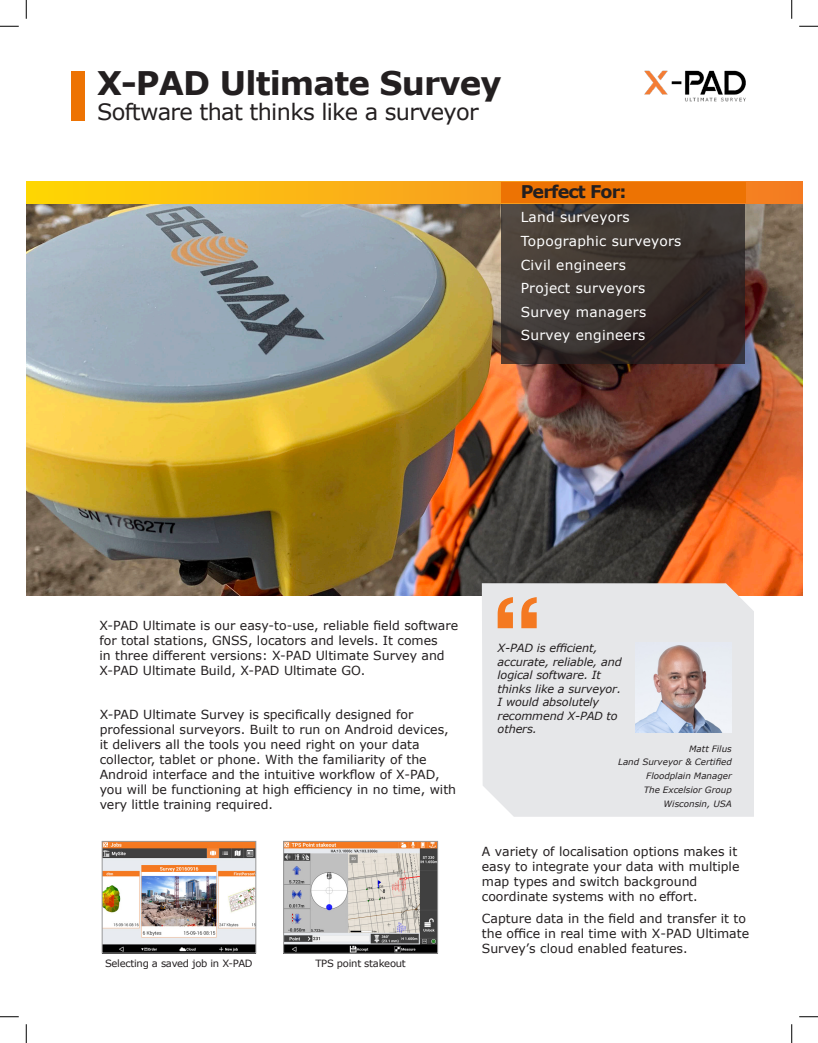
<style>
.page{position:relative;width:818px;height:1043px;background:#fff}
.page>*{position:absolute;margin:0;border:0;box-sizing:border-box;transform-origin:0 0}
.t1{font:700 32.5px "Verdana";letter-spacing:-.025em;color:#231f20}
.Subtitle{font:22.5px "Verdana";letter-spacing:-.03em;color:#231f20}
.t2{font:700 17.5px "Verdana";letter-spacing:-.05em;color:#231f20}
.t3{font:13.75px "Verdana";letter-spacing:.02em;color:#fff}
.t4{font:12.5px/15px "Verdana";color:#231f20}
.t5{font:italic 11.25px/13.5px "Verdana";letter-spacing:-.01em;color:#231f20}
.t6{font:10px "Verdana";letter-spacing:-.025em;color:#231f20}
.t7{font:italic 8.75px/13.8px "Verdana";color:#231f20;text-align:right}
</style>
<div class="page">
<img style="left:26px;top:203px;width:776px;height:392px">
<svg style="left:501px;top:204px;width:244px;height:160px;background:#3a322e"></svg>
<div style="left:71px;top:71px;width:14px;height:49px;background:#ed7303"></div>
<svg style="left:26px;top:181px;width:776px;height:22px;background:#fab113"></svg>
<div style="left:501px;top:182px;width:244px;height:20px;background:#ed7303"></div>
<div style="left:482px;top:583px;width:272px;height:233px;background:#e6e7e9"></div>
<img style="left:635px;top:642px;width:96px;height:90px">
<img style="left:104px;top:843px;width:150px;height:108px">
<div style="left:102px;top:841px;width:154px;height:112px;border:1px solid #989898"></div>
<img style="left:285px;top:843px;width:151px;height:108px">
<div style="left:283px;top:841px;width:155px;height:112px;border:1px solid #989898"></div>
<svg style="left:497px;top:597px;width:39px;height:31px"></svg>
<img style="left:644px;top:70px;width:102px;height:32px">
<svg style="left:0;top:25px;width:19px;height:2px"></svg>
<svg style="left:799px;top:25px;width:19px;height:2px"></svg>
<svg style="left:0;top:1016px;width:19px;height:1px"></svg>
<svg style="left:799px;top:1016px;width:19px;height:1px"></svg>
<svg style="left:25px;top:0;width:2px;height:19px"></svg>
<svg style="left:25px;top:1024px;width:2px;height:18px"></svg>
<svg style="left:791px;top:0;width:1px;height:19px"></svg>
<svg style="left:791px;top:1024px;width:1px;height:18px"></svg>
<p class="t1" style="left:97px;top:60px;width:406px">X-PAD Ultimate Survey</p>
<p class="Subtitle" style="left:97px;top:96px;width:383px">Software that thinks like a surveyor</p>
<p class="t2" style="left:520px;top:180px;width:107px">Perfect For:</p>
<p class="t3" style="left:520px;top:208px;width:110px">Land surveyors</p>
<p class="t3" style="left:520px;top:231px;width:162px">Topographic surveyors</p>
<p class="t3" style="left:520px;top:255px;width:107px">Civil engineers</p>
<p class="t3" style="left:520px;top:279px;width:126px">Project surveyors</p>
<p class="t3" style="left:520px;top:302px;width:127px">Survey managers</p>
<p class="t3" style="left:520px;top:326px;width:126px">Survey engineers</p>
<p class="t4" style="left:99px;top:617px;width:360px">X-PAD Ultimate is our easy-to-use, reliable field software for total stations, GNSS, locators and levels. It comes<br>in three different versions: X-PAD Ultimate Survey and X-PAD Ultimate Build, X-PAD Ultimate GO.</p>
<p class="t4" style="left:100px;top:707px;width:358px">X-PAD Ultimate Survey is specifically designed for professional surveyors. Built to run on Android devices, it delivers all the tools you need right on your data collector, tablet or phone. With the familiarity of the Android interface and the intuitive workflow of X-PAD, you will be functioning at high efficiency in no time, with very little training required.</p>
<p class="t6" style="left:105px;top:956px;width:149px">Selecting a saved job in X-PAD</p>
<p class="t6" style="left:315px;top:956px;width:92px">TPS point stakeout</p>
<p class="t5" style="left:497px;top:641px;width:126px">X-PAD is efficient, accurate, reliable, and logical software. It thinks like a surveyor.<br>I would absolutely recommend X-PAD to others.</p>
<p class="t7" style="left:689px;top:741px;width:44px">Matt Filus</p>
<p class="t7" style="left:618px;top:755px;width:115px">Land Surveyor &amp; Certified<br>Floodplain Manager</p>
<p class="t7" style="left:643px;top:782px;width:90px">The Excelsior Group</p>
<p class="t7" style="left:663px;top:796px;width:70px">Wisconsin, USA</p>
<p class="t4" style="left:482px;top:843px;width:259px">A variety of localisation options makes it easy to integrate your data with multiple map types and switch background coordinate systems with no effort.</p>
<p class="t4" style="left:482px;top:910px;width:269px">Capture data in the field and transfer it to the office in real time with X-PAD Ultimate<br>Survey’s cloud enabled features.</p>
</div>
